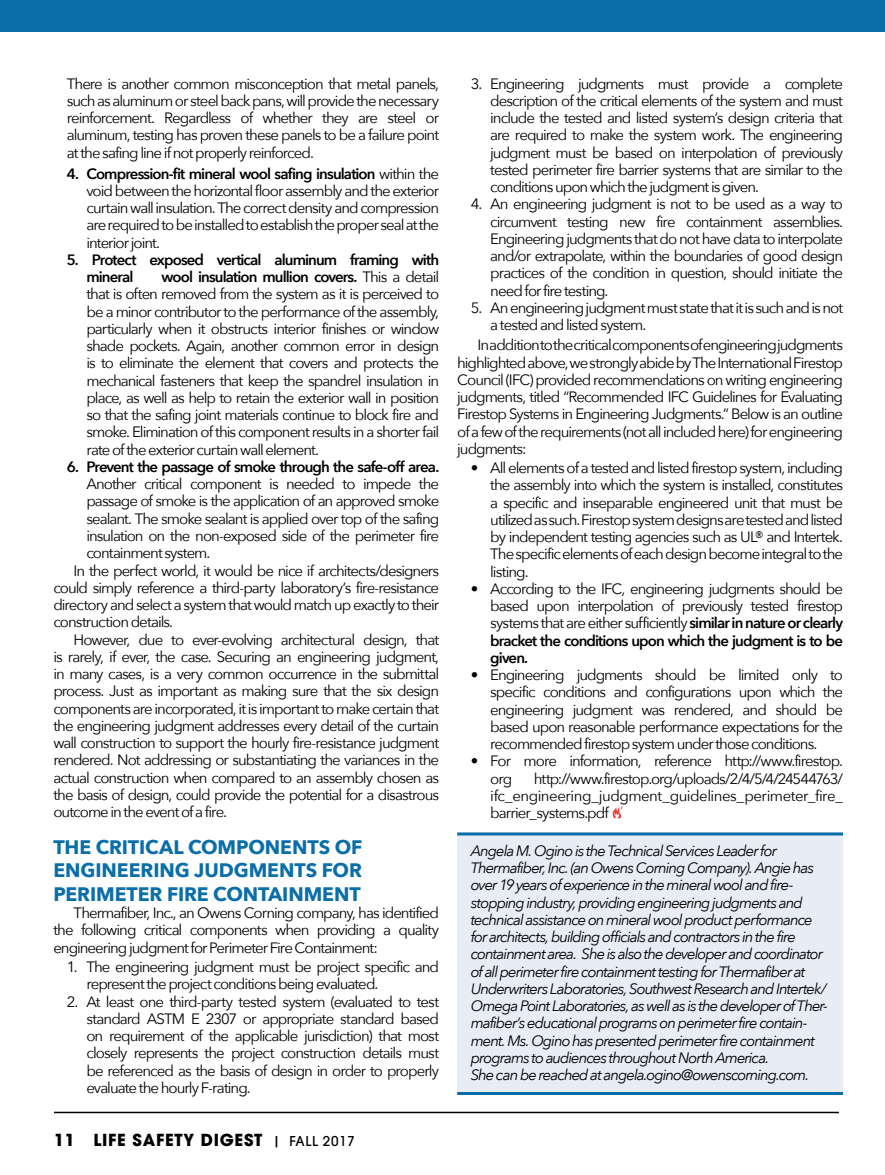
<style>
.page{position:relative;width:885px;height:1175px;background:#fff}
.page>*{position:absolute;margin:0;border:0;box-sizing:border-box;transform-origin:0 0}
.t1{font:700 19.5px/23.4px "Avenir Next";letter-spacing:-.005em;color:#0a6ea8}
.t2{font:700 16.5px "Avant Garde";letter-spacing:.045em;color:#000}
.t3{font:15px/17.2px "Avenir Next";letter-spacing:-.065em;color:#000;text-align:justify}
.t4{font:italic 15px/17.2px "Avenir Next";letter-spacing:-.065em;color:#000}
.t5{font:600 15px/17.2px "Avenir Next";letter-spacing:-.06em;color:#000}
.s1{font-weight:600}
.s2{font-weight:500;font-size:13.5px}
</style>
<div class="page">
<div style="left:457px;top:832px;width:385px;height:260px;background:#e8ecf5"></div>
<div style="left:0;top:0;width:884px;height:32px;background:#0a6ea8"></div>
<hr style="left:457px;top:832px;width:385px;height:3px;background:#0a6ea8">
<hr style="left:457px;top:1092px;width:385px;height:3px;background:#0a6ea8">
<svg style="left:612px;top:805px;width:10px;height:13px"></svg>
<hr style="left:54px;top:1111px;width:784px;height:2px;background:#000">
<p class="t3" style="left:67px;top:74px;width:374px">There is another common misconception that metal panels, such as aluminum or steel back pans, will provide the necessary reinforcement. Regardless of whether they are steel or aluminum, testing has proven these panels to be a failure point at the safing line if not properly reinforced.</p>
<p class="t3" style="left:86px;top:164px;width:354px;text-indent:-20px"><span class="s1">4. Compression-fit mineral wool safing insulation</span> within the void between the horizontal floor assembly and the exterior curtain wall insulation. The correct density and compression are required to be installed to establish the proper seal at the interior joint.</p>
<p class="t5" style="left:86px;top:251px;width:354px;text-indent:-19px">5. Protect exposed vertical aluminum framing with mineral</p>
<p class="t3" style="left:86px;top:268px;width:354px;text-indent:75px"><span class="s1">wool insulation mullion covers.</span> This a detail that is often removed from the system as it is perceived to be a minor contributor to the performance of the assembly, particularly when it obstructs interior finishes or window shade pockets. Again, another common error in design is to eliminate the element that covers and protects the mechanical fasteners that keep the spandrel insulation in place, as well as help to retain the exterior wall in position so that the safing joint materials continue to block fire and smoke. Elimination of this component results in a shorter fail rate of the exterior curtain wall element.</p>
<p class="t5" style="left:67px;top:458px;width:374px">6. Prevent the passage of smoke through the safe-off area.</p>
<p class="t3" style="left:86px;top:475px;width:354px">Another critical component is needed to impede the</p>
<p class="t3" style="left:86px;top:492px;width:354px">passage of smoke is the application of an approved smoke</p>
<p class="t3" style="left:86px;top:509px;width:354px">sealant. The smoke sealant is applied over top of the safing</p>
<p class="t3" style="left:86px;top:526px;width:354px">insulation on the non-exposed side of the perimeter fire</p>
<p class="t3" style="left:86px;top:544px;width:125px">containment system.</p>
<p class="t3" style="left:74px;top:561px;width:367px">In the perfect world, it would be nice if architects/designers</p>
<p class="t3" style="left:53px;top:578px;width:387px">could simply reference a third-party laboratory’s fire-resistance</p>
<p class="t3" style="left:53px;top:595px;width:387px">directory and select a system that would match up exactly to their</p>
<p class="t3" style="left:53px;top:613px;width:121px">construction details.</p>
<p class="t3" style="left:74px;top:630px;width:367px">However, due to ever-evolving architectural design, that</p>
<p class="t3" style="left:53px;top:647px;width:387px">is rarely, if ever, the case. Securing an engineering judgment,</p>
<p class="t3" style="left:53px;top:664px;width:387px">in many cases, is a very common occurrence in the submittal</p>
<p class="t3" style="left:53px;top:682px;width:387px">process. Just as important as making sure that the six design</p>
<p class="t3" style="left:53px;top:699px;width:387px">components are incorporated, it is important to make certain that</p>
<p class="t3" style="left:53px;top:716px;width:387px">the engineering judgment addresses every detail of the curtain</p>
<p class="t3" style="left:53px;top:733px;width:387px">wall construction to support the hourly fire-resistance judgment</p>
<p class="t3" style="left:53px;top:751px;width:387px">rendered. Not addressing or substantiating the variances in the</p>
<p class="t3" style="left:53px;top:768px;width:387px">actual construction when compared to an assembly chosen as</p>
<p class="t3" style="left:53px;top:785px;width:387px">the basis of design, could provide the potential for a disastrous</p>
<p class="t3" style="left:53px;top:802px;width:175px">outcome in the event of a fire.</p>
<h1 class="t1" style="left:53px;top:835px;width:68px">THE CRITICAL</h1>
<h1 class="t1" style="left:53px;top:835px;width:308px;text-indent:135px">COMPONENTS OF<br>ENGINEERING JUDGM</h1>
<h1 class="t1" style="left:267px;top:858px;width:91px">ENTS FOR</h1>
<h1 class="t1" style="left:53px;top:882px;width:37px">PERIM</h1>
<h1 class="t1" style="left:115px;top:882px;width:243px">ETER FIRE CONTAI NMENT</h1>
<p class="t3" style="left:53px;top:903px;width:387px;text-indent:20px">Thermafiber, Inc., an Owens Corning company, has identified the following critical components when providing a quality engineering judgment for Perimeter Fire Containment:</p>
<p class="t3" style="left:86px;top:957px;width:354px;text-indent:-20px">1. The engineering judgment must be project specific and represent the project conditions being evaluated.</p>
<p class="t3" style="left:86px;top:992px;width:354px;text-indent:-20px">2. At least one third-party tested system (evaluated to test standard ASTM E 2307 or appropriate standard based on requirement of the applicable jurisdiction) that most closely represents the project construction details must be referenced as the basis of design in order to properly evaluate the hourly F-rating.</p>
<p class="t2" style="left:54px;top:1129px;width:90px">11 LIFE SAF</p>
<p class="t2" style="left:165px;top:1129px;width:191px">ETY DIGEST <span class="s2">| FALL 2017</span></p>
<p class="t3" style="left:490px;top:74px;width:354px;text-indent:-20px">3. Engineering judgments must provide a complete description of the critical elements of the system and must include the tested and listed system’s design criteria that are required to make the system work. The engineering judgment must be based on interpolation of previously tested perimeter fire barrier systems that are similar to the conditions upon which the judgment is given.</p>
<p class="t3" style="left:490px;top:195px;width:354px;text-indent:-20px">4. An engineering judgment is not to be used as a way to circumvent testing new fire containment assemblies.<br>Engineering judgments that do not have data to interpolate and/or extrapolate, within the boundaries of good design practices of the condition in question, should initiate the need for fire testing.</p>
<p class="t3" style="left:490px;top:298px;width:354px;text-indent:-20px">5. An engineering judgment must state that it is such and is not a tested and listed system.</p>
<p class="t3" style="left:457px;top:336px;width:387px;text-indent:20px">In addition to the critical components of engineering judgments highlighted above, we strongly abide by The International Firestop Council (IFC) provided recommendations on writing engineering judgments, titled “Recommended IFC Guidelines for Evaluating Firestop Systems in Engineering Judgments.” Below is an outline of a few of the requirements (not all included here) for engineering judgments:</p>
<p class="t3" style="left:490px;top:458px;width:354px;text-indent:-20px">• All elements of a tested and listed firestop system, including the assembly into which the system is installed, constitutes a specific and inseparable engineered unit that must be utilized as such. Firestop system designs are tested and listed by independent testing agencies such as UL® and Intertek.<br>The specific elements of each design become integral to the listing.</p>
<p class="t3" style="left:490px;top:579px;width:354px;text-indent:-20px">• According to the IFC, engineering judgments should be based upon interpolation of previously tested firestop systems that are either sufficiently <span class="s1">similar in nature or clearly bracket the conditions upon which the judgment is to be given.</span></p>
<p class="t3" style="left:490px;top:665px;width:354px;text-indent:-20px">• Engineering judgments should be limited only to specific conditions and configurations upon which the engineering judgment was rendered, and should be based upon reasonable performance expectations for the recommended firestop system under those conditions.</p>
<p class="t3" style="left:490px;top:752px;width:354px;text-indent:-20px">• For more information, reference http://www.firestop. org</p>
<p class="t3" style="left:490px;top:769px;width:354px;text-indent:43px">http://www.firestop.org/uploads/2/4/5/4/24544763/ ifc_engineering_judgment_guidelines_perimeter_fire_ barrier_systems.pdf</p>
<p class="t4" style="left:470px;top:841px;width:358px">Angela M. Ogino is the Technical Services Leader for Thermafiber, Inc. (an Owens Corning Company). Angie has over 19 years of experience in the mineral wool and fire&shy;stopping industry, providing engineering judgments and technical assistance on mineral wool product performance for architects, building officials and contractors in the fire containment area. She is also the developer and coordinator of all perimeter fire containment testing for Thermafiber at Underwriters Laboratories, Southwest Research and Intertek/ Omega Point Laboratories, as well as is the developer of Ther&shy;mafiber’s educational programs on perimeter fire contain&shy;ment. Ms. Ogino has presented perimeter fire containment programs to audiences throughout North America.<br>She can be reached at angela.ogino@owenscorning.com.</p>
</div>
